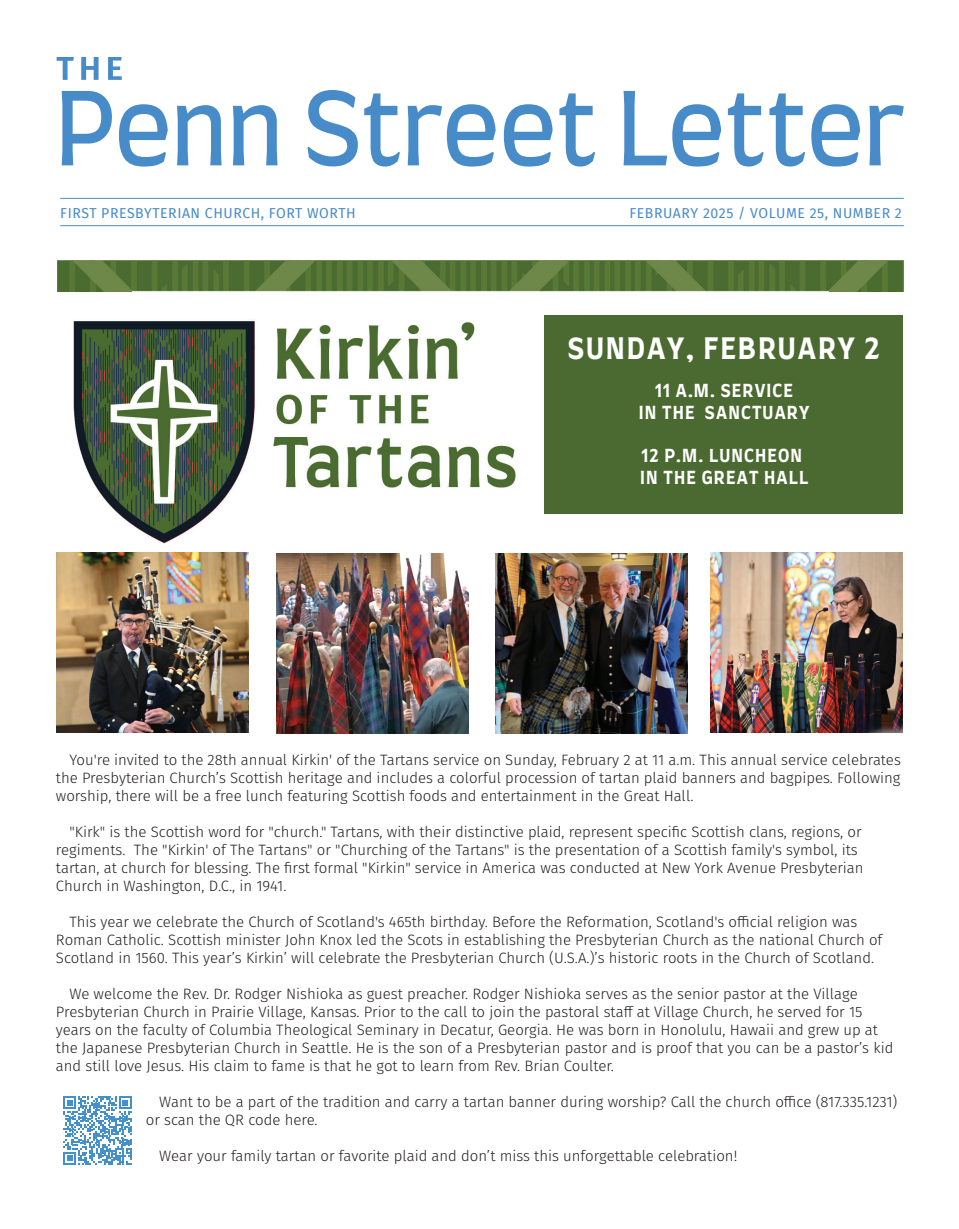
<style>
.page{position:relative;width:959px;height:1229px;background:#fff}
.page>*{position:absolute;margin:0;border:0;box-sizing:border-box;transform-origin:0 0}
.t1{font:700 28.35px "Farro";letter-spacing:.065em;color:#fff}
.t2{font:700 17.25px/21.8px "Farro";letter-spacing:.065em;color:#fff;text-align:center}
.t3{font:300 15px/18px "Fira Sans";color:#231f20}
.t4{font:14.1px "Fira Sans";letter-spacing:.04em;color:#488bc9}
</style>
<div class="page">
<svg style="left:57px;top:57px;width:17px;height:23px"></svg>
<svg style="left:81px;top:57px;width:17px;height:23px"></svg>
<svg style="left:108px;top:57px;width:14px;height:23px"></svg>
<svg style="left:62px;top:91px;width:50px;height:74px"></svg>
<svg style="left:119px;top:104px;width:49px;height:62px"></svg>
<svg style="left:177px;top:105px;width:44px;height:60px"></svg>
<svg style="left:233px;top:105px;width:44px;height:60px"></svg>
<svg style="left:307px;top:90px;width:51px;height:76px"></svg>
<svg style="left:364px;top:93px;width:36px;height:73px"></svg>
<svg style="left:407px;top:104px;width:88px;height:62px"></svg>
<svg style="left:504px;top:104px;width:48px;height:62px"></svg>
<svg style="left:559px;top:93px;width:36px;height:73px"></svg>
<svg style="left:623px;top:91px;width:98px;height:75px"></svg>
<svg style="left:728px;top:93px;width:35px;height:73px"></svg>
<svg style="left:769px;top:93px;width:36px;height:73px"></svg>
<svg style="left:811px;top:104px;width:49px;height:62px"></svg>
<svg style="left:869px;top:105px;width:34px;height:60px"></svg>
<hr style="left:60px;top:198px;width:843px;height:1px;background:#488bc9">
<hr style="left:60px;top:225px;width:843px;height:1px;background:#488bc9">
<svg style="left:63px;top:1096px;width:69px;height:68px"></svg>
<img style="left:57px;top:260px;width:846px;height:31px">
<div style="left:544px;top:315px;width:359px;height:198px;background:#4b6a31"></div>
<img style="left:73px;top:321px;width:443px;height:223px">
<img style="left:56px;top:553px;width:192px;height:179px">
<img style="left:711px;top:553px;width:191px;height:179px">
<img style="left:496px;top:554px;width:192px;height:179px">
<img style="left:276px;top:553px;width:192px;height:180px">
<p class="t4" style="left:60px;top:202px;width:297px">FIRST PRESBYTERIAN CHURCH, FORT WORTH</p>
<p class="t4" style="left:629px;top:202px;width:274px">FEBRUARY 2025 / VOLUME 25, NUMBER 2</p>
<h1 class="t1" style="left:568px;top:330px;width:313px">SUNDAY, FEBRUARY 2</h1>
<p class="t2" style="left:638px;top:380px;width:172px">11 A.M. SERVICE<br>IN THE SANCTUARY</p>
<p class="t2" style="left:640px;top:445px;width:170px;text-align:left">12 P.M. LUNCHEON<br>IN THE GREAT HALL</p>
<p class="t3" style="left:56px;top:751px;width:846px;text-align:justify;text-indent:14px">You're invited to the 28th annual Kirkin' of the Tartans service on Sunday, February 2 at 11 a.m. This annual service celebrates the Presbyterian Church’s Scottish heritage and includes a colorful procession of tartan plaid banners and bagpipes. Following worship, there will be a free lunch featuring Scottish foods and entertainment in the Great Hall.</p>
<p class="t3" style="left:56px;top:823px;width:809px;text-indent:14px">"Kirk" is the Scottish word for "church." Tartans, with their distinctive plaid, represent specific Scottish clans, regions, or regiments. The "Kirkin' of The Tartans" or "Churching of the Tartans" is the presentation of a Scottish family's symbol, its tartan, at church for blessing. The first formal "Kirkin" service in America was conducted at New York Avenue Presbyterian Church in Washington, D.C., in 1941.</p>
<p class="t3" style="left:56px;top:913px;width:828px;text-indent:14px">This year we celebrate the Church of Scotland's 465th birthday. Before the Reformation, Scotland's official religion was<br>Roman Catholic. Scottish minister John Knox led the Scots in establishing the Presbyterian Church as the national Church of<br>Scotland in 1560. This year’s Kirkin’ will celebrate the Presbyterian Church (U.S.A.)’s historic roots in the Church of Scotland.</p>
<p class="t3" style="left:56px;top:985px;width:839px;text-indent:14px">We welcome the Rev. Dr. Rodger Nishioka as guest preacher. Rodger Nishioka serves as the senior pastor at the Village Presbyterian Church in Prairie Village, Kansas. Prior to the call to join the pastoral staff at Village Church, he served for 15 years on the faculty of Columbia Theological Seminary in Decatur, Georgia. He was born in Honolulu, Hawaii and grew up at the Japanese Presbyterian Church in Seattle. He is the son of a Presbyterian pastor and is proof that you can be a pastor’s kid and still love Jesus. His claim to fame is that he got to learn from Rev. Brian Coulter.</p>
<p class="t3" style="left:146px;top:1093px;width:753px;text-indent:14px">Want to be a part of the tradition and carry a tartan banner during worship? Call the church office (817.335.1231) or scan the QR code here.</p>
<p class="t3" style="left:159px;top:1147px;width:579px">Wear your family tartan or favorite plaid and don’t miss this unforgettable celebration!</p>
</div>
